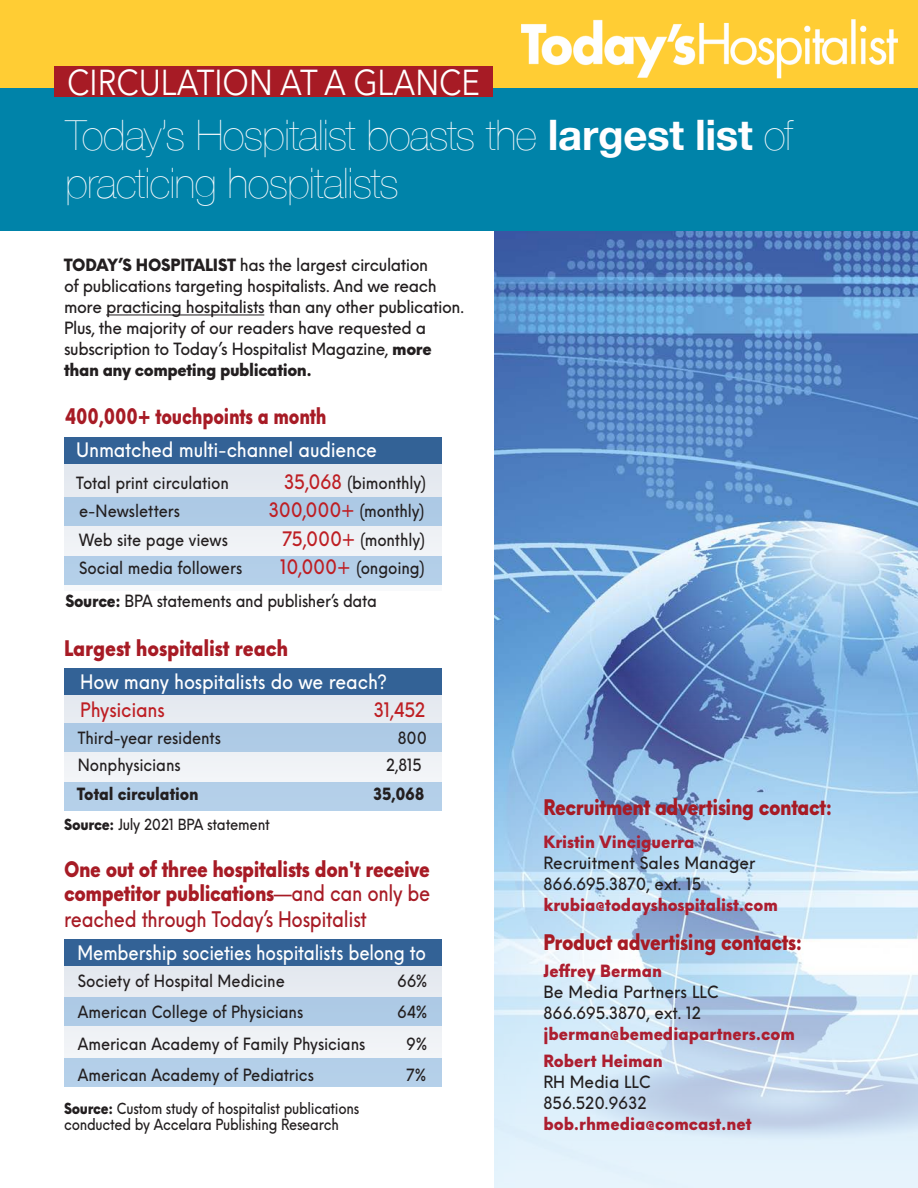
<style>
.page{position:relative;width:918px;height:1188px;background:#fff}
.page>*{position:absolute;margin:0;border:0;box-sizing:border-box;transform-origin:0 0}
.t1{font:200 42px/48px "Helvetica Neue";letter-spacing:-.02em;color:#fffeff}
.t2{font:36px "Avenir Next";color:#fff;scale:.87 1}
.t3{font:900 21px/24.8px "Einstellung";letter-spacing:-.02em;color:#a71b25;text-align:justify;scale:.86 1}
.t4{font:900 21px "Einstellung";letter-spacing:-.02em;color:#a71b25;scale:.8 1}
.t5{font:900 21px "Einstellung";letter-spacing:-.02em;color:#a71b25;scale:.88 1}
.t6{font:500 19.5px "Einstellung";letter-spacing:-.01em;color:#fff;scale:.9 1}
.t7{font:500 19.5px "Einstellung";letter-spacing:-.01em;color:#fff;scale:.86 1}
.t8{font:500 19.5px "Einstellung";letter-spacing:-.02em;color:#be1e23;scale:.9 1}
.t9{font:500 16.5px "Einstellung";letter-spacing:-.015em;color:#231f20;scale:.9 1}
.t10{font:500 16.5px/21px "Einstellung";letter-spacing:-.015em;color:#231f20;scale:.95 1}
.t11{font:900 16.5px "Einstellung";color:#ac1e30;scale:.95 1}
.t12{font:500 16.5px "Einstellung";letter-spacing:-.015em;color:#231f20;scale:.93 1}
.t13{font:900 16.5px "Einstellung";letter-spacing:-.005em;color:#231f20;scale:.9 1}
.t14{font:500 15px "Einstellung";letter-spacing:-.02em;color:#231f20;scale:.88 1}
.t15{font:500 15px "Einstellung";letter-spacing:-.02em;color:#231f20;scale:.9 1}
.s1{font-weight:700}
.s2{font-weight:900}
.s3{font-size:19.5px;color:#be1e23}
.s4{font-weight:500}
</style>
<div class="page">
<div style="left:0;top:0;width:918px;height:89px;background:#ffcd34"></div>
<img style="left:494px;top:231px;width:424px;height:957px">
<div style="left:0;top:89px;width:918px;height:142px;background:#0083a9"></div>
<div style="left:64px;top:461px;width:378px;height:130px;background:#edf0f4"></div>
<div style="left:64px;top:681px;width:378px;height:129px;background:#eef1f5"></div>
<div style="left:64px;top:956px;width:378px;height:130px;background:#e3e8ef"></div>
<div style="left:64px;top:438px;width:378px;height:26px;background:#336296"></div>
<div style="left:64px;top:668px;width:378px;height:26px;background:#336296"></div>
<div style="left:64px;top:939px;width:378px;height:26px;background:#336296"></div>
<hr style="left:106px;top:315px;width:158px;height:1px;background:#231f20">
<div style="left:64px;top:1058px;width:378px;height:29px;background:#b4cfe9"></div>
<div style="left:64px;top:998px;width:378px;height:28px;background:#aecae5"></div>
<div style="left:64px;top:782px;width:378px;height:28px;background:#b4cfe9"></div>
<div style="left:64px;top:723px;width:378px;height:29px;background:#aecbe5"></div>
<div style="left:64px;top:557px;width:378px;height:28px;background:#b4cfe9"></div>
<div style="left:64px;top:497px;width:378px;height:29px;background:#adcae5"></div>
<div style="left:54px;top:66px;width:439px;height:31px;background:#a71b25"></div>
<img style="left:521px;top:19px;width:377px;height:60px">
<p class="t2" style="left:67px;top:52px;width:476px">CIRCULATION AT A GLANCE</p>
<p class="t1" style="left:65px;top:109px;width:729px">Today’s Hospitalist boasts the <span class="s1">largest list</span> of practicing hospitalists</p>
<p class="t10" style="left:64px;top:255px;width:423px"><span class="s2">TODAY’S HOSPITALIST</span> has the largest circulation<br>of publications targeting hospitalists. And we reach more practicing hospitalists than any other publication.<br>Plus, the majority of our readers have requested a subscription to Today’s Hospitalist Magazine, <span class="s2">more than any competing publication.</span></p>
<p class="t4" style="left:65px;top:401px;width:328px">400,000+ touchpoints a month</p>
<p class="t6" style="left:76px;top:436px;width:336px">Unmatched multi-channel audience</p>
<p class="t9" style="left:76px;top:471px;width:171px">Total print circulation</p>
<p class="t9" style="left:284px;top:471px;width:160px"><span class="s3">35,068</span> (bimonthly)</p>
<p class="t9" style="left:79px;top:500px;width:114px">e-Newsletters</p>
<p class="t9" style="left:268px;top:500px;width:175px"><span class="s3">300,000+</span> (monthly)</p>
<p class="t9" style="left:79px;top:528px;width:167px">Web site page views</p>
<p class="t9" style="left:282px;top:528px;width:160px"><span class="s3">75,000+</span> (monthly)</p>
<p class="t9" style="left:79px;top:557px;width:183px">Social media followers</p>
<p class="t9" style="left:280px;top:557px;width:162px"><span class="s3">10,000+</span> (ongoing)</p>
<p class="t9" style="left:65px;top:589px;width:348px"><span class="s2">Source:</span> BPA statements and publisher’s data</p>
<p class="t5" style="left:64px;top:633px;width:256px">Largest hospitalist reach</p>
<p class="t6" style="left:80px;top:668px;width:342px">How many hospitalists do we reach?</p>
<p class="t8" style="left:80px;top:696px;width:95px">Physicians</p>
<p class="t8" style="left:373px;top:696px;width:59px">31,452</p>
<p class="t9" style="left:78px;top:726px;width:161px">Third-year residents</p>
<p class="t9" style="left:398px;top:726px;width:34px">800</p>
<p class="t9" style="left:78px;top:753px;width:116px">Nonphysicians</p>
<p class="t9" style="left:386px;top:753px;width:41px">2,815</p>
<p class="t13" style="left:77px;top:781px;width:137px">Total circulation</p>
<p class="t13" style="left:373px;top:781px;width:58px">35,068</p>
<p class="t15" style="left:64px;top:813px;width:230px"><span class="s2">Source:</span> July 2021 BPA statement</p>
<p class="t3" style="left:64px;top:857px;width:428px">One out of three hospitalists don't receive competitor publications<span class="s4">—and can only be reached through Today’s Hospitalist</span></p>
<p class="t7" style="left:77px;top:939px;width:407px">Membership societies hospitalists belong to</p>
<p class="t9" style="left:78px;top:969px;width:232px">Society of Hospital Medicine</p>
<p class="t9" style="left:397px;top:969px;width:35px">66%</p>
<p class="t9" style="left:78px;top:1001px;width:252px">American College of Physicians</p>
<p class="t9" style="left:397px;top:1001px;width:35px">64%</p>
<p class="t9" style="left:78px;top:1032px;width:321px">American Academy of Family Physicians</p>
<p class="t9" style="left:406px;top:1032px;width:25px">9%</p>
<p class="t9" style="left:78px;top:1064px;width:264px">American Academy of Pediatrics</p>
<p class="t9" style="left:406px;top:1064px;width:24px">7%</p>
<p class="t14" style="left:64px;top:1097px;width:337px"><span class="s2">Source:</span> Custom study of hospitalist publications</p>
<p class="t14" style="left:64px;top:1114px;width:314px">conducted by Accelara Publishing Research</p>
<p class="t3" style="left:544px;top:795px;width:337px">Recruitment advertising contact:</p>
<p class="t11" style="left:544px;top:830px;width:160px">Kristin Vinciguerra</p>
<p class="t10" style="left:544px;top:853px;width:225px">Recruitment Sales Manager</p>
<p class="t12" style="left:544px;top:873px;width:171px">866.695.3870, ext. 15</p>
<p class="t11" style="left:544px;top:893px;width:248px">krubia@todayshospitalist.com</p>
<p class="t3" style="left:544px;top:930px;width:302px">Product advertising contacts:</p>
<p class="t11" style="left:544px;top:959px;width:126px">Jeffrey Berman</p>
<p class="t10" style="left:544px;top:982px;width:186px">Be Media Partners LLC</p>
<p class="t12" style="left:544px;top:1002px;width:171px">866.695.3870, ext. 12</p>
<p class="t11" style="left:544px;top:1022px;width:266px">jberman@bemediapartners.com</p>
<p class="t11" style="left:544px;top:1049px;width:127px">Robert Heiman</p>
<p class="t10" style="left:544px;top:1072px;width:115px">RH Media LLC</p>
<p class="t12" style="left:544px;top:1092px;width:112px">856.520.9632</p>
<p class="t11" style="left:544px;top:1112px;width:220px">bob.rhmedia@comcast.net</p>
</div>
